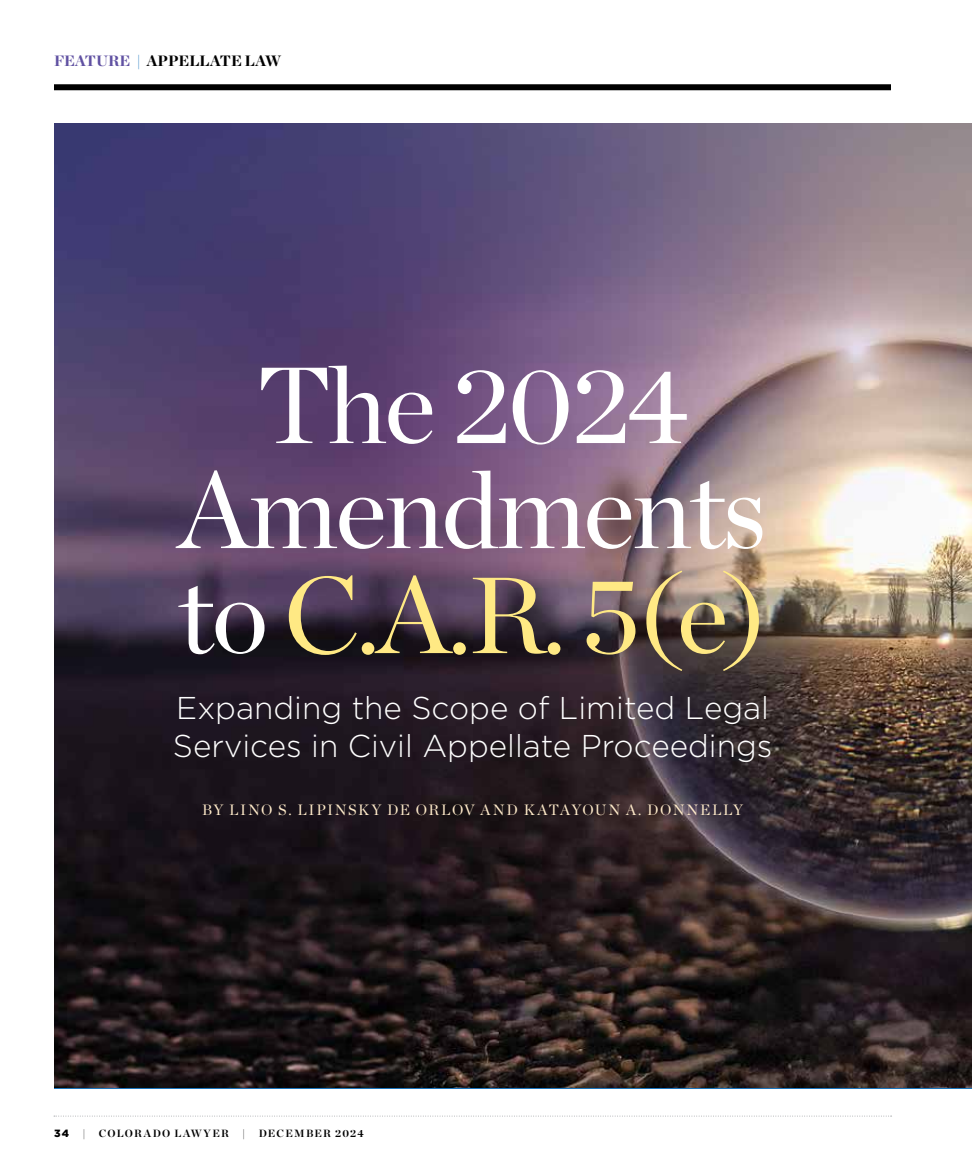
<style>
.page{position:relative;width:972px;height:1175px;background:#fff}
.page>*{position:absolute;margin:0;border:0;box-sizing:border-box;transform-origin:0 0}
.t1{font:108px/105px "Chronicle Display";letter-spacing:-.02em;color:#fff;text-align:center}
.t2{font:300 31.5px/38.4px "Gotham";color:#fff}
.t3{font:15px "Chronicle Display";letter-spacing:.11em;color:#ffebca}
.t4{font:900 15px "Chronicle Display";color:#000}
.t5{font:700 10.5px "Chronicle Display";letter-spacing:.115em;color:#000}
.t6{font:900 10.5px "Gotham";color:#000}
.s1{color:#6051a2}
.s2{color:#1c75bc}
.s3{color:#ffe984}
</style>
<div class="page">
<svg style="left:54px;top:1115px;width:838px;height:1px"></svg>
<div style="left:54px;top:84px;width:837px;height:6px;background:#000"></div>
<img style="left:54px;top:123px;width:918px;height:964px">
<p class="t4" style="left:54px;top:48px;width:228px"><span class="s1">FEATURE</span> <span class="s2">|</span> APPELLATE LAW</p>
<h1 class="t1" style="left:178px;top:345px;width:591px">The 2024<br>Amendments to <span class="s3">C.A.R. 5(e)</span></h1>
<p class="t2" style="left:173px;top:687px;width:601px">Expanding the Scope of Limited Legal<br>Services in Civil Appellate Proceedings</p>
<p class="t3" style="left:202px;top:798px;width:543px">BY LINO S. LIPINSKY DE ORLOV AND KATAYOUN A. DONNELLY</p>
<p class="t6" style="left:54px;top:1125px;width:17px">34</p>
<p class="t5" style="left:82px;top:1124px;width:5px">|</p>
<p class="t5" style="left:99px;top:1124px;width:132px">COLORADO LAWYER</p>
<p class="t5" style="left:242px;top:1124px;width:5px">|</p>
<p class="t5" style="left:259px;top:1124px;width:107px">DECEMBER 2024</p>
</div>
